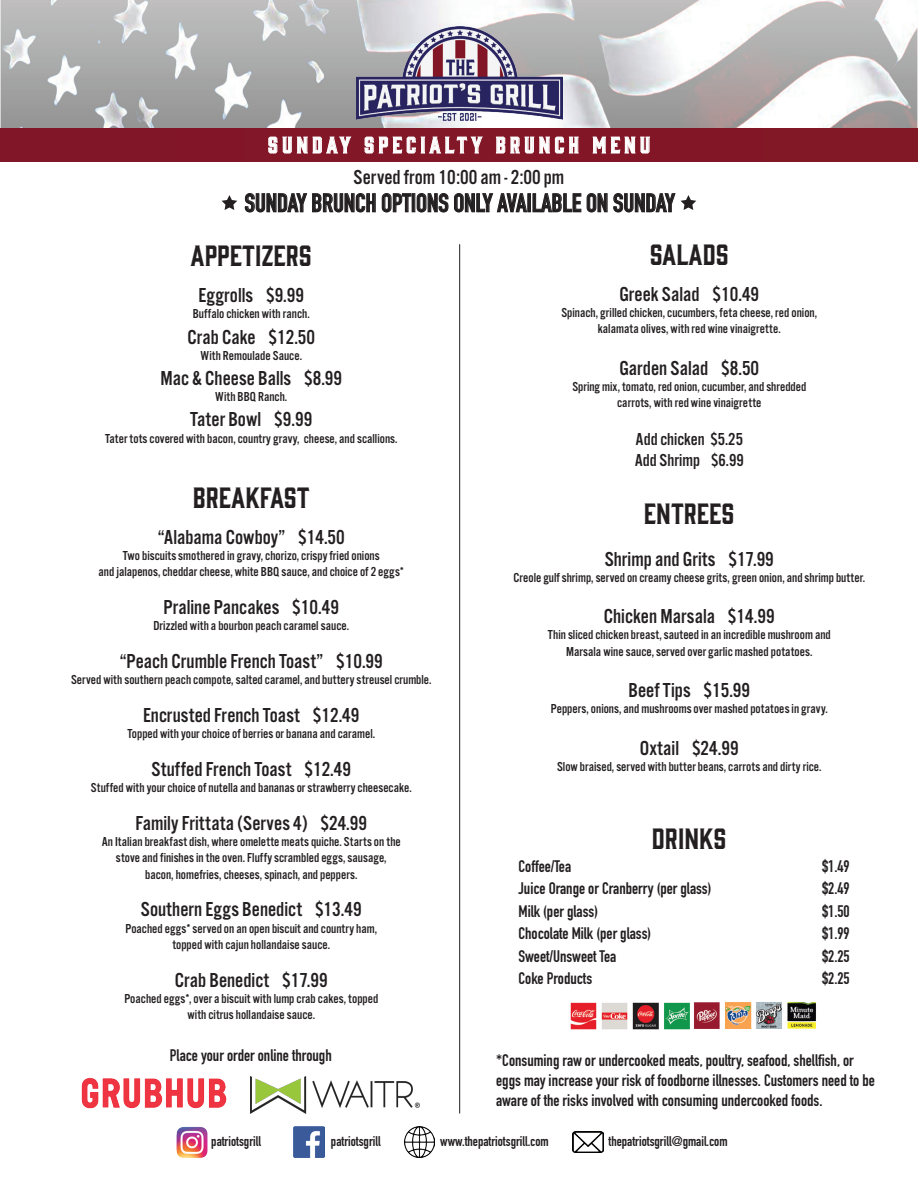
<style>
.page{position:relative;width:918px;height:1188px;background:#fff}
.page>*{position:absolute;margin:0;border:0;box-sizing:border-box;transform-origin:0 0}
.t1{font:27px "Gin";color:#231f20}
.t2{font:700 25.5px "DIN Condensed";color:#231f20}
.t3{font:21px "Alternate Got No 3 D";color:#231f20}
.t4{font:21px "Gin";letter-spacing:.2em;color:#fff}
.t5{font:18px/21.6px "Alternate Got No 3 D";color:#231f20}
.t6{font:700 16.5px/19.8px "DIN Condensed";color:#231f20}
.t7{font:700 13.95px "DIN Condensed";color:#231f20}
.t8{font:13.5px/16.2px "Alternate Got No 3 D";color:#231f20;text-align:center}
</style>
<div class="page">
<img style="left:0;top:0;width:918px;height:129px">
<div style="left:0;top:129px;width:918px;height:32px;background:#821627"></div>
<svg style="left:268px;top:136px;width:84px;height:18px"></svg>
<svg style="left:364px;top:136px;width:119px;height:18px"></svg>
<svg style="left:496px;top:136px;width:83px;height:18px"></svg>
<svg style="left:592px;top:136px;width:58px;height:18px"></svg>
<img style="left:357px;top:27px;width:206px;height:102px">
<hr style="left:459px;top:244px;width:1px;height:869px;background:#231f20">
<img style="left:571px;top:1003px;width:119px;height:27px">
<img style="left:694px;top:1002px;width:122px;height:27px">
<img style="left:294px;top:1127px;width:30px;height:31px">
<img style="left:178px;top:1155px;width:28px;height:3px">
<img style="left:404px;top:1127px;width:31px;height:30px">
<img style="left:572px;top:1131px;width:31px;height:22px">
<svg style="left:245px;top:193px;width:131px;height:19px"></svg>
<svg style="left:382px;top:193px;width:29px;height:19px"></svg>
<div style="left:412px;top:193px;width:3px;height:19px;border:1px solid #231f20"></div>
<svg style="left:417px;top:193px;width:31px;height:19px"></svg>
<svg style="left:454px;top:193px;width:73px;height:19px"></svg>
<div style="left:528px;top:193px;width:3px;height:19px;border:1px solid #231f20"></div>
<svg style="left:533px;top:193px;width:48px;height:19px"></svg>
<svg style="left:587px;top:193px;width:88px;height:19px"></svg>
<svg style="left:222px;top:195px;width:15px;height:15px"></svg>
<svg style="left:681px;top:195px;width:15px;height:15px"></svg>
<img style="left:81px;top:1078px;width:146px;height:77px">
<img style="left:251px;top:1076px;width:168px;height:37px">
<h3 class="t4" style="left:268px;top:130px;width:384px">SUNDAY SPECIALTY BRUNCH MENU</h3>
<h3 class="t3" style="left:354px;top:165px;width:212px">Served from 10:00 am - 2:00 pm</h3>
<h2 class="t2" style="left:245px;top:186px;width:432px">SUNDAY BRUNCH OPTIONS ONLY AVAILABLE ON SUNDAY</h2>
<h1 class="t1" style="left:191px;top:237px;width:123px">APPETIZERS</h1>
<h3 class="t3" style="left:198px;top:284px;width:107px">Eggrolls $9.99</h3>
<p class="t8" style="left:193px;top:306px;width:118px">Buffalo chicken with ranch.</p>
<h3 class="t3" style="left:187px;top:326px;width:129px">Crab Cake $12.50</h3>
<p class="t8" style="left:201px;top:348px;width:103px">With Remoulade Sauce.</p>
<h3 class="t3" style="left:160px;top:367px;width:183px">Mac &amp; Cheese Balls $8.99</h3>
<p class="t8" style="left:215px;top:389px;width:73px">With BBQ Ranch.</p>
<h3 class="t3" style="left:190px;top:408px;width:124px">Tater Bowl $9.99</h3>
<p class="t8" style="left:105px;top:430px;width:294px">Tater tots covered with bacon, country gravy, cheese, and scallions.</p>
<h1 class="t1" style="left:193px;top:479px;width:118px">BREAKFAST</h1>
<h3 class="t3" style="left:158px;top:526px;width:189px">“Alabama Cowboy” $14.50</h3>
<p class="t8" style="left:99px;top:548px;width:307px">Two biscuits smothered in gravy, chorizo, crispy fried onions<br>and jalapenos, cheddar cheese, white BBQ sauce, and choice of 2 eggs*</p>
<h3 class="t3" style="left:164px;top:596px;width:177px">Praline Pancakes $10.49</h3>
<p class="t8" style="left:154px;top:618px;width:197px">Drizzled with a bourbon peach caramel sauce.</p>
<h3 class="t3" style="left:120px;top:650px;width:265px">“Peach Crumble French Toast” $10.99</h3>
<p class="t8" style="left:71px;top:672px;width:362px">Served with southern peach compote, salted caramel, and buttery streusel crumble.</p>
<h3 class="t3" style="left:143px;top:704px;width:218px">Encrusted French Toast $12.49</h3>
<p class="t8" style="left:127px;top:726px;width:249px">Topped with your choice of berries or banana and caramel.</p>
<h3 class="t3" style="left:151px;top:758px;width:201px">Stuffed French Toast $12.49</h3>
<p class="t8" style="left:91px;top:780px;width:322px">Stuffed with your choice of nutella and bananas or strawberry cheesecake.</p>
<h3 class="t3" style="left:135px;top:812px;width:233px">Family Frittata (Serves 4) $24.99</h3>
<p class="t8" style="left:102px;top:834px;width:300px">An Italian breakfast dish, where omelette meats quiche. Starts on the stove and finishes in the oven. Fluffy scrambled eggs, sausage, bacon, homefries, cheeses, spinach, and peppers.</p>
<h3 class="t3" style="left:141px;top:898px;width:222px">Southern Eggs Benedict $13.49</h3>
<p class="t8" style="left:125px;top:920px;width:253px">Poached eggs* served on an open biscuit and country ham, topped with cajun hollandaise sauce.</p>
<h3 class="t3" style="left:175px;top:968px;width:154px">Crab Benedict $17.99</h3>
<p class="t8" style="left:124px;top:991px;width:255px">Poached eggs*, over a biscuit with lump crab cakes, topped with citrus hollandaise sauce.</p>
<p class="t6" style="left:170px;top:1046px;width:163px">Place your order online through</p>
<h1 class="t1" style="left:650px;top:236px;width:81px">SALADS</h1>
<h3 class="t3" style="left:619px;top:283px;width:141px">Greek Salad $10.49</h3>
<p class="t8" style="left:561px;top:305px;width:257px">Spinach, grilled chicken, cucumbers, feta cheese, red onion, kalamata olives, with red wine vinaigrette.</p>
<h3 class="t3" style="left:619px;top:356px;width:141px">Garden Salad $8.50</h3>
<p class="t8" style="left:572px;top:379px;width:235px">Spring mix, tomato, red onion, cucumber, and shredded carrots, with red wine vinaigrette</p>
<h3 class="t5" style="left:635px;top:428px;width:111px">Add chicken $5.25<br>Add Shrimp $6.99</h3>
<h1 class="t1" style="left:644px;top:495px;width:92px">ENTREES</h1>
<h3 class="t3" style="left:605px;top:548px;width:171px">Shrimp and Grits $17.99</h3>
<p class="t8" style="left:514px;top:570px;width:353px">Creole gulf shrimp, served on creamy cheese grits, green onion, and shrimp butter.</p>
<h3 class="t3" style="left:604px;top:605px;width:172px">Chicken Marsala $14.99</h3>
<p class="t8" style="left:548px;top:627px;width:284px">Thin sliced chicken breast, sauteed in an incredible mushroom and<br>Marsala wine sauce, served over garlic mashed potatoes.</p>
<h3 class="t3" style="left:628px;top:679px;width:123px">Beef Tips $15.99</h3>
<p class="t8" style="left:551px;top:701px;width:278px">Peppers, onions, and mushrooms over mashed potatoes in gravy.</p>
<h3 class="t3" style="left:640px;top:737px;width:100px">Oxtail $24.99</h3>
<p class="t8" style="left:557px;top:759px;width:266px">Slow braised, served with butter beans, carrots and dirty rice.</p>
<h1 class="t1" style="left:652px;top:820px;width:76px">DRINKS</h1>
<p class="t6" style="left:519px;top:856px;width:54px">Coffee/Tea</p>
<p class="t6" style="left:822px;top:856px;width:29px">$1.49</p>
<p class="t6" style="left:519px;top:879px;width:194px">Juice Orange or Cranberry (per glass)</p>
<p class="t6" style="left:822px;top:879px;width:29px">$2.49</p>
<p class="t6" style="left:519px;top:901px;width:81px">Milk (per glass)</p>
<p class="t6" style="left:822px;top:901px;width:29px">$1.50</p>
<p class="t6" style="left:519px;top:924px;width:134px">Chocolate Milk (per glass)</p>
<p class="t6" style="left:822px;top:924px;width:29px">$1.99</p>
<p class="t6" style="left:519px;top:946px;width:99px">Sweet/Unsweet Tea</p>
<p class="t6" style="left:822px;top:946px;width:29px">$2.25</p>
<p class="t6" style="left:519px;top:969px;width:75px">Coke Products</p>
<p class="t6" style="left:822px;top:969px;width:29px">$2.25</p>
<p class="t6" style="left:496px;top:1050px;width:380px">*Consuming raw or undercooked meats, poultry, seafood, shellfish, or eggs may increase your risk of foodborne illnesses. Customers need to be aware of the risks involved with consuming undercooked foods.</p>
<p class="t7" style="left:211px;top:1132px;width:51px">patriotsgrill</p>
<p class="t7" style="left:331px;top:1132px;width:51px">patriotsgrill</p>
<p class="t7" style="left:440px;top:1132px;width:110px">www.thepatriotsgrill.com</p>
<p class="t7" style="left:609px;top:1132px;width:121px">thepatriotsgrill@gmail.com</p>
</div>
